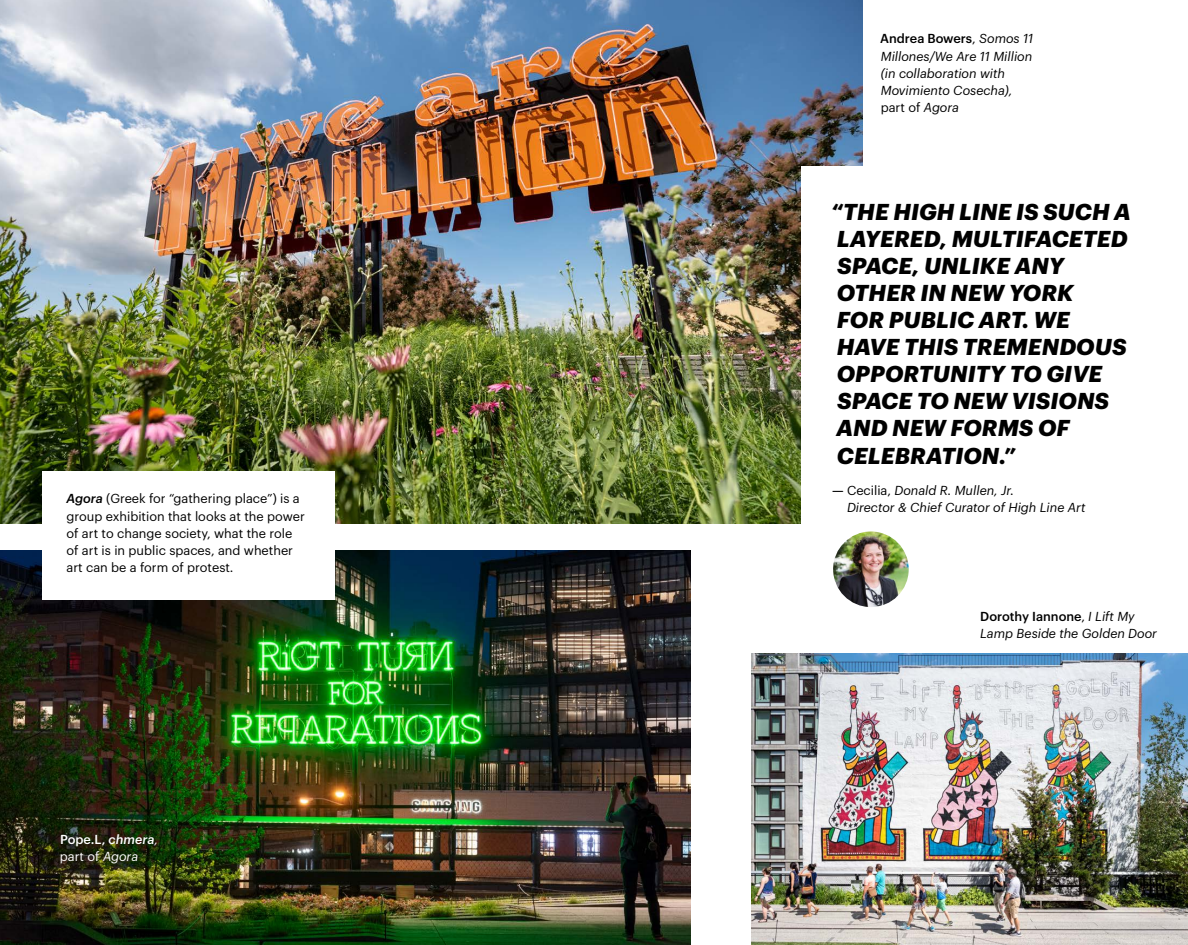
<style>
.page{position:relative;width:1188px;height:945px;background:#fff}
.page>*{position:absolute;margin:0;border:0;box-sizing:border-box;transform-origin:0 0}
.t1{font:italic 700 22.5px/27.2px "Graphik";letter-spacing:.005em;color:#000}
.t2{font:italic 12.75px/17.2px "Graphik";color:#000}
.t3{font:12.75px/17.2px "Graphik";color:#000}
.t4{font:500 12.75px/17.2px "Graphik";color:#fff}
.s1{font-weight:500;font-style:italic}
.s2{font-style:italic}
.s3{font-weight:400;font-style:italic}
.s4{font-weight:400}
.s5{font-weight:500;font-style:normal}
.s6{font-style:normal}
</style>
<div class="page">
<img style="left:752px;top:654px;width:436px;height:291px">
<img style="left:0;top:0;width:863px;height:523px">
<img style="left:0;top:550px;width:690px;height:395px">
<div style="left:42px;top:471px;width:293px;height:129px;background:#fff"></div>
<div style="left:801px;top:166px;width:85px;height:418px;background:#fff"></div>
<img style="left:833px;top:531px;width:76px;height:76px;border-radius:38px">
<p class="t3" style="left:66px;top:489px;width:240px"><span class="s1">Agora</span> (Greek for “gathering place”) is a group exhibition that looks at the power of art to change society, what the role of art is in public spaces, and whether art can be a form of protest.</p>
<p class="t4" style="left:60px;top:829px;width:100px">Pope.L, <span class="s2">chmera</span><span class="s3">, </span><span class="s4">part of</span> <span class="s3">Agora</span></p>
<p class="t2" style="left:880px;top:29px;width:155px"><span class="s5">Andrea Bowers</span><span class="s6">,</span> Somos 11<br>Millones/We Are 11 Million (in collaboration with<br>Movimiento Cosecha), <span class="s6">part of</span> Agora</p>
<h1 class="t1" style="left:831px;top:196px;width:301px">“THE HIGH LINE IS SUCH A<br>LAYERED, MULTIFACETED<br>SPACE, UNLIKE ANY<br>OTHER IN NEW YORK<br>FOR PUBLIC ART. WE<br>HAVE THIS TREMENDOUS<br>OPPORTUNITY TO GIVE<br>SPACE TO NEW VISIONS<br>AND NEW FORMS OF<br>CELEBRATION.”</h1>
<p class="t2" style="left:847px;top:481px;width:240px;text-indent:-15px"><span class="s5">—</span> <span class="s6">Cecilia,</span> Donald R. Mullen, Jr.<br>Director &amp; Chief Curator of High Line Art</p>
<p class="t2" style="left:980px;top:607px;width:178px"><span class="s5">Dorothy Iannone</span><span class="s6">,</span> I Lift My<br>Lamp Beside the Golden Door</p>
</div>
